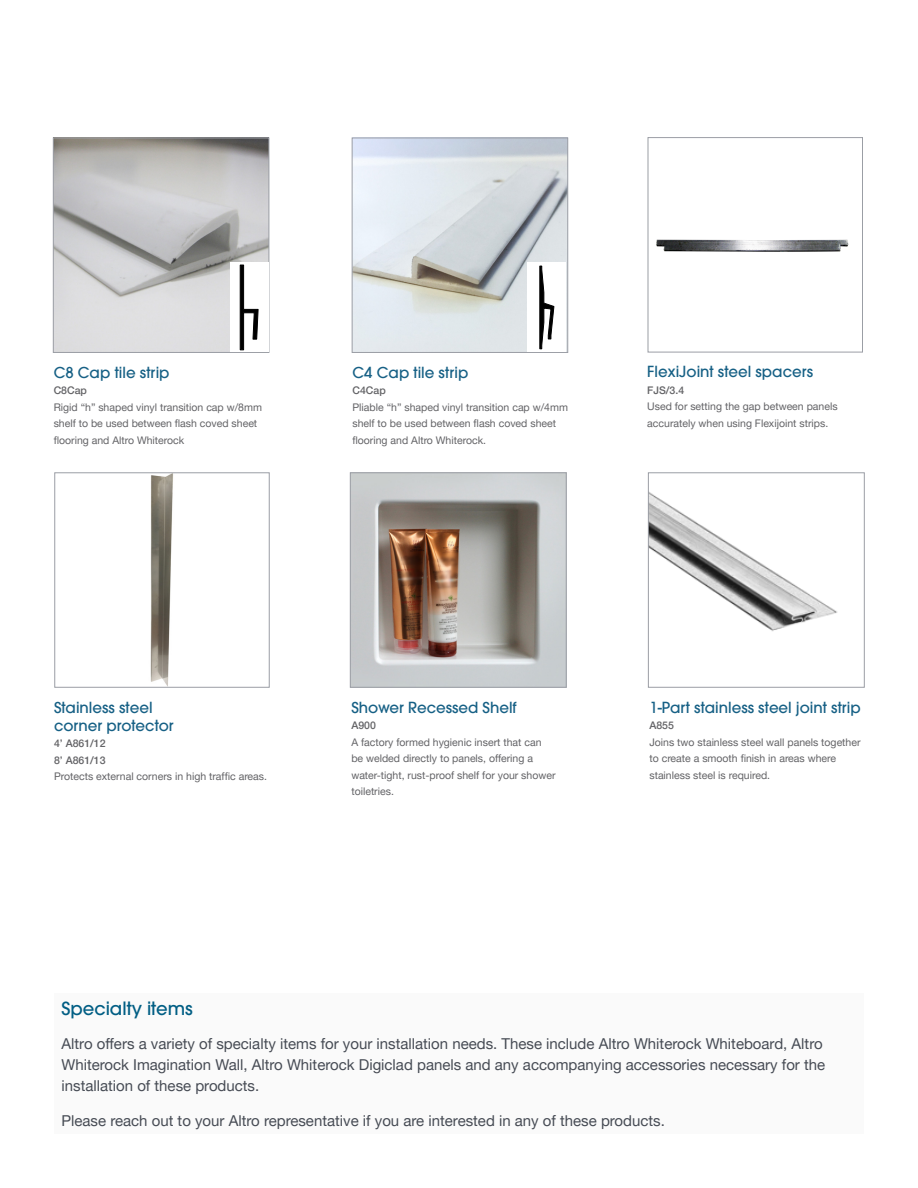
<style>
.page{position:relative;width:918px;height:1188px;background:#fff}
.page>*{position:absolute;margin:0;border:0;box-sizing:border-box;transform-origin:0 0}
._4B_Subheader_10pt{font:500 18px "Avant Garde";color:#015e84}
._4B_Subheader_10pt-2{font:15px/21px "Helvetica Neue LT Pro";color:#464b54}
.tool_name{font:500 15px "Avant Garde";color:#166085}
.tool_code{font:500 15px/18px "Avant Garde";color:#166085}
.tool_code-2{font:10.5px/16.5px "Helvetica Neue LT Pro";color:#636366}
.tool_code-3{font:500 10.5px "Helvetica Neue LT Pro";color:#636366}
</style>
<div class="page">
<img style="left:656px;top:239px;width:193px;height:13px">
<div style="left:648px;top:137px;width:215px;height:215px;border:1px solid #9b9ea5"></div>
<img style="left:352px;top:474px;width:213px;height:212px">
<div style="left:350px;top:472px;width:217px;height:216px;border:1px solid #9b9ea5"></div>
<img style="left:150px;top:474px;width:23px;height:212px">
<div style="left:54px;top:472px;width:216px;height:216px;border:1px solid #9b9ea5"></div>
<div style="left:55px;top:994px;width:809px;height:140px;background:#fafafa"></div>
<img style="left:354px;top:140px;width:212px;height:211px">
<div style="left:352px;top:138px;width:216px;height:215px;border:1px solid #9b9ea5"></div>
<img style="left:55px;top:140px;width:212px;height:211px">
<div style="left:53px;top:138px;width:216px;height:215px;border:1px solid #9b9ea5"></div>
<div style="left:230px;top:263px;width:39px;height:89px;background:#fff"></div>
<svg style="left:240px;top:265px;width:19px;height:85px"></svg>
<div style="left:527px;top:263px;width:39px;height:89px;background:#fff"></div>
<svg style="left:539px;top:266px;width:15px;height:83px"></svg>
<img style="left:650px;top:492px;width:188px;height:139px">
<div style="left:648px;top:472px;width:217px;height:216px;border:1px solid #9b9ea5"></div>
<p class="tool_name" style="left:54px;top:363px;width:117px">C8 Cap tile strip</p>
<p class="tool_code-3" style="left:54px;top:384px;width:35px">C8Cap</p>
<p class="tool_code-2" style="left:54px;top:399px;width:210px">Rigid “h” shaped vinyl transition cap w/8mm shelf to be used between flash coved sheet flooring and Altro Whiterock</p>
<p class="tool_name" style="left:352px;top:363px;width:117px">C4 Cap tile strip</p>
<p class="tool_code-3" style="left:352px;top:384px;width:35px">C4Cap</p>
<p class="tool_code-2" style="left:352px;top:399px;width:217px">Pliable “h” shaped vinyl transition cap w/4mm shelf to be used between flash coved sheet flooring and Altro Whiterock.</p>
<p class="tool_name" style="left:647px;top:363px;width:167px">FlexiJoint steel spacers</p>
<p class="tool_code-3" style="left:647px;top:384px;width:38px">FJS/3.4</p>
<p class="tool_code-2" style="left:647px;top:398px;width:192px">Used for setting the gap between panels accurately when using Flexijoint strips.</p>
<p class="tool_code" style="left:54px;top:698px;width:121px">Stainless steel corner protector</p>
<p class="tool_code-3" style="left:54px;top:737px;width:53px">4’ A861/12</p>
<p class="tool_code-3" style="left:54px;top:754px;width:53px">8’ A861/13</p>
<p class="tool_code-2" style="left:54px;top:768px;width:215px">Protects external corners in high traffic areas.</p>
<p class="tool_code" style="left:351px;top:698px;width:167px">Shower Recessed Shelf</p>
<p class="tool_code-3" style="left:351px;top:719px;width:26px">A900</p>
<p class="tool_code-2" style="left:351px;top:733px;width:206px">A factory formed hygienic insert that can be welded directly to panels, offering a water-tight, rust-proof shelf for your shower toiletries.</p>
<p class="tool_name" style="left:649px;top:698px;width:213px">1-Part stainless steel joint strip</p>
<p class="tool_code-3" style="left:649px;top:719px;width:26px">A855</p>
<p class="tool_code-2" style="left:649px;top:733px;width:213px">Joins two stainless steel wall panels together to create a smooth finish in areas where stainless steel is required.</p>
<p class="_4B_Subheader_10pt" style="left:62px;top:997px;width:133px">Specialty items</p>
<p class="_4B_Subheader_10pt-2" style="left:62px;top:1033px;width:765px">Altro offers a variety of specialty items for your installation needs. These include Altro Whiterock Whiteboard, Altro<br>Whiterock Imagination Wall, Altro Whiterock Digiclad panels and any accompanying accessories necessary for the installation of these products.</p>
<p class="_4B_Subheader_10pt-2" style="left:62px;top:1110px;width:605px">Please reach out to your Altro representative if you are interested in any of these products.</p>
</div>
